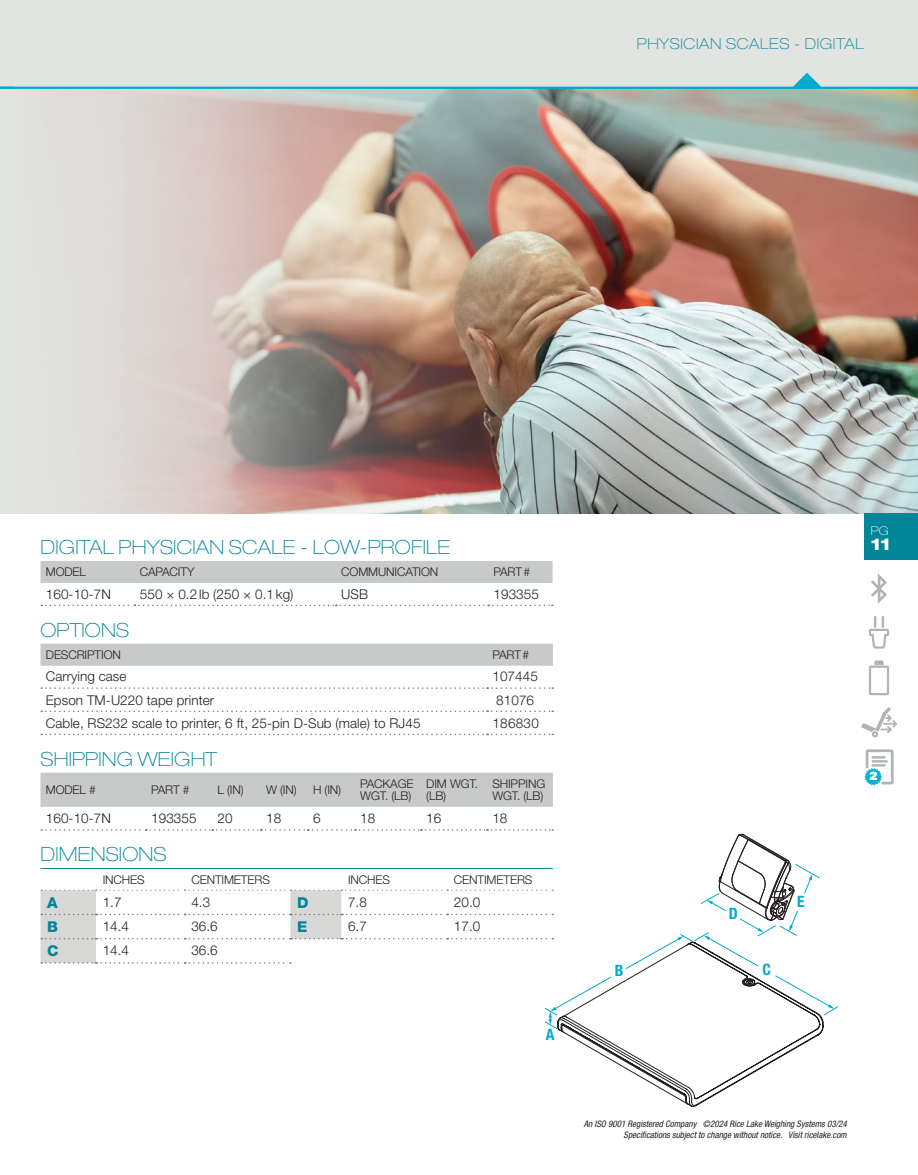
<style>
.page{position:relative;width:918px;height:1175px;background:#fff}
.page>*{position:absolute;margin:0;border:0;box-sizing:border-box;transform-origin:0 0}
.SubHead_Blue{font:100 expanded 19.5px "Helvetica Neue LT Std";letter-spacing:.01em;color:#008599}
.SubHead_Blue_with_Rule{font:100 expanded 19.5px "Helvetica Neue LT Std";letter-spacing:.01em;color:#008599}
.t1{font:800 expanded 16.5px "Helvetica Neue LT Std";color:#fff}
.t2{font:700 condensed 15.75px "Helvetica Neue LT Std";color:#00abcd}
.Highlights_TopRight{font:100 expanded 15px "Helvetica Neue LT Std";letter-spacing:.04em;color:#008599}
.Table_-_Dim_ABC{font:800 15px "Helvetica Neue LT Std";color:#008599}
.Info_-_Body_Copy{font:300 13.5px "Helvetica Neue LT Std";letter-spacing:.005em;color:#231f20}
.Table_-_Dim_Number{font:300 13.5px "Helvetica Neue LT Std";letter-spacing:.005em;color:#231f20}
.Table_Head{font:300 12px/12px "Helvetica Neue LT Std";letter-spacing:-.01em;color:#231f20}
.t3{font:100 expanded 12px "Helvetica Neue LT Std";color:#fff}
.t4{font:11.25px "Univers LT Std X Black";color:#fff}
.t5{font:italic condensed 9px/10.5px "Helvetica Neue LT Std";color:#231f20;text-align:right}
</style>
<div class="page">
<div style="left:0;top:0;width:918px;height:88px;background:#e2e4e2"></div>
<svg style="left:871px;top:573px;width:16px;height:31px"></svg>
<svg style="left:869px;top:616px;width:20px;height:33px"></svg>
<svg style="left:869px;top:660px;width:20px;height:35px"></svg>
<svg style="left:861px;top:707px;width:36px;height:30px"></svg>
<svg style="left:864px;top:749px;width:30px;height:36px"></svg>
<svg style="left:558px;top:969px;width:266px;height:138px"></svg>
<svg style="left:544px;top:976px;width:68px;height:53px"></svg>
<svg style="left:775px;top:975px;width:63px;height:40px"></svg>
<svg style="left:625px;top:833px;width:195px;height:136px"></svg>
<img style="left:0;top:89px;width:918px;height:424px">
<hr style="left:40px;top:868px;width:513px;height:1px;background:#008599">
<div style="left:40px;top:561px;width:513px;height:22px;background:#c8c9c9"></div>
<svg style="left:41px;top:604px;width:512px;height:2px"></svg>
<div style="left:40px;top:643px;width:513px;height:22px;background:#c8c9c9"></div>
<svg style="left:41px;top:687px;width:512px;height:2px"></svg>
<svg style="left:41px;top:710px;width:512px;height:2px"></svg>
<svg style="left:41px;top:733px;width:512px;height:2px"></svg>
<div style="left:40px;top:772px;width:513px;height:34px;background:#c8c9c9"></div>
<svg style="left:41px;top:829px;width:512px;height:1px"></svg>
<svg style="left:40px;top:889px;width:513px;height:74px"></svg>
<div style="left:864px;top:513px;width:54px;height:47px;background:#008599"></div>
<svg style="left:792px;top:73px;width:30px;height:14px"></svg>
<hr style="left:0;top:87px;width:918px;height:2px;background:#00abcd">
<p class="Highlights_TopRight" style="left:637px;top:35px;width:229px">PHYSICIAN SCALES - DIGITAL</p>
<p class="SubHead_Blue" style="left:40px;top:535px;width:411px">DIGITAL PHYSICIAN SCALE - LOW-PROFILE</p>
<p class="Table_Head" style="left:46px;top:565px;width:42px">MODEL</p>
<p class="Table_Head" style="left:140px;top:565px;width:56px">CAPACITY</p>
<p class="Table_Head" style="left:341px;top:565px;width:99px">COMMUNICATION</p>
<p class="Table_Head" style="left:494px;top:565px;width:38px">PART#</p>
<p class="Info_-_Body_Copy" style="left:46px;top:585px;width:67px">160-10-7N</p>
<p class="Info_-_Body_Copy" style="left:140px;top:585px;width:155px">550 × 0.2lb (250 × 0.1kg)</p>
<p class="Info_-_Body_Copy" style="left:341px;top:585px;width:28px">USB</p>
<p class="Info_-_Body_Copy" style="left:494px;top:585px;width:47px">193355</p>
<p class="SubHead_Blue" style="left:40px;top:618px;width:90px">OPTIONS</p>
<p class="Table_Head" style="left:46px;top:648px;width:77px">DESCRIPTION</p>
<p class="Table_Head" style="left:492px;top:648px;width:38px">PART#</p>
<p class="Info_-_Body_Copy" style="left:46px;top:668px;width:82px">Carrying case</p>
<p class="Info_-_Body_Copy" style="left:492px;top:668px;width:47px">107445</p>
<p class="Info_-_Body_Copy" style="left:46px;top:691px;width:170px">Epson TM-U220 tape printer</p>
<p class="Info_-_Body_Copy" style="left:496px;top:691px;width:39px">81076</p>
<p class="Info_-_Body_Copy" style="left:46px;top:714px;width:376px">Cable, RS232 scale to printer, 6 ft, 25-pin D-Sub (male) to RJ45</p>
<p class="Info_-_Body_Copy" style="left:492px;top:714px;width:48px">186830</p>
<p class="SubHead_Blue" style="left:40px;top:747px;width:178px">SHIPPING WEIGHT</p>
<p class="Table_Head" style="left:46px;top:783px;width:51px">MODEL #</p>
<p class="Table_Head" style="left:151px;top:783px;width:40px">PART #</p>
<p class="Table_Head" style="left:218px;top:783px;width:28px">L (IN)</p>
<p class="Table_Head" style="left:266px;top:783px;width:32px">W (IN)</p>
<p class="Table_Head" style="left:313px;top:783px;width:30px">H (IN)</p>
<p class="Table_Head" style="left:360px;top:777px;width:55px">PACKAGE<br>WGT. (LB)</p>
<p class="Table_Head" style="left:426px;top:777px;width:53px">DIM WGT. (LB)</p>
<p class="Table_Head" style="left:492px;top:777px;width:54px">SHIPPING<br>WGT. (LB)</p>
<p class="Info_-_Body_Copy" style="left:46px;top:810px;width:67px">160-10-7N</p>
<p class="Info_-_Body_Copy" style="left:151px;top:810px;width:47px">193355</p>
<p class="Info_-_Body_Copy" style="left:218px;top:810px;width:17px">20</p>
<p class="Info_-_Body_Copy" style="left:266px;top:810px;width:17px">18</p>
<p class="Info_-_Body_Copy" style="left:313px;top:810px;width:9px">6</p>
<p class="Info_-_Body_Copy" style="left:360px;top:810px;width:17px">18</p>
<p class="Info_-_Body_Copy" style="left:426px;top:810px;width:17px">16</p>
<p class="Info_-_Body_Copy" style="left:492px;top:810px;width:17px">18</p>
<p class="SubHead_Blue_with_Rule" style="left:40px;top:843px;width:127px">DIMENSIONS</p>
<p class="Table_Head" style="left:103px;top:873px;width:44px">INCHES</p>
<p class="Table_Head" style="left:191px;top:873px;width:80px">CENTIMETERS</p>
<p class="Table_Head" style="left:348px;top:873px;width:44px">INCHES</p>
<p class="Table_Head" style="left:454px;top:873px;width:80px">CENTIMETERS</p>
<p class="Table_-_Dim_ABC" style="left:47px;top:893px;width:12px">A</p>
<p class="Table_-_Dim_Number" style="left:103px;top:893px;width:20px">1.7</p>
<p class="Table_-_Dim_Number" style="left:191px;top:893px;width:20px">4.3</p>
<p class="Table_-_Dim_ABC" style="left:297px;top:893px;width:13px">D</p>
<p class="Table_-_Dim_Number" style="left:348px;top:893px;width:20px">7.8</p>
<p class="Table_-_Dim_Number" style="left:454px;top:893px;width:28px">20.0</p>
<p class="Table_-_Dim_ABC" style="left:47px;top:917px;width:12px">B</p>
<p class="Table_-_Dim_Number" style="left:103px;top:917px;width:28px">14.4</p>
<p class="Table_-_Dim_Number" style="left:191px;top:917px;width:28px">36.6</p>
<p class="Table_-_Dim_ABC" style="left:297px;top:917px;width:12px">E</p>
<p class="Table_-_Dim_Number" style="left:348px;top:917px;width:20px">6.7</p>
<p class="Table_-_Dim_Number" style="left:454px;top:917px;width:28px">17.0</p>
<p class="Table_-_Dim_ABC" style="left:47px;top:942px;width:13px">C</p>
<p class="Table_-_Dim_Number" style="left:103px;top:942px;width:28px">14.4</p>
<p class="Table_-_Dim_Number" style="left:191px;top:942px;width:28px">36.6</p>
<p class="t2" style="left:546px;top:1025px;width:10px">A</p>
<p class="t2" style="left:729px;top:904px;width:10px">D</p>
<p class="t2" style="left:615px;top:961px;width:10px">B</p>
<p class="t2" style="left:763px;top:959px;width:10px">C</p>
<p class="t2" style="left:797px;top:891px;width:9px">E</p>
<p class="t3" style="left:871px;top:524px;width:20px">PG</p>
<p class="t1" style="left:871px;top:534px;width:21px">11</p>
<p class="t4" style="left:870px;top:769px;width:9px">2</p>
<p class="t5" style="left:584px;top:1119px;width:265px">An ISO 9001 Registered Company ©2024 Rice Lake Weighing Systems 03/24<br>Specifications subject to change without notice. Visit ricelake.com</p>
</div>
